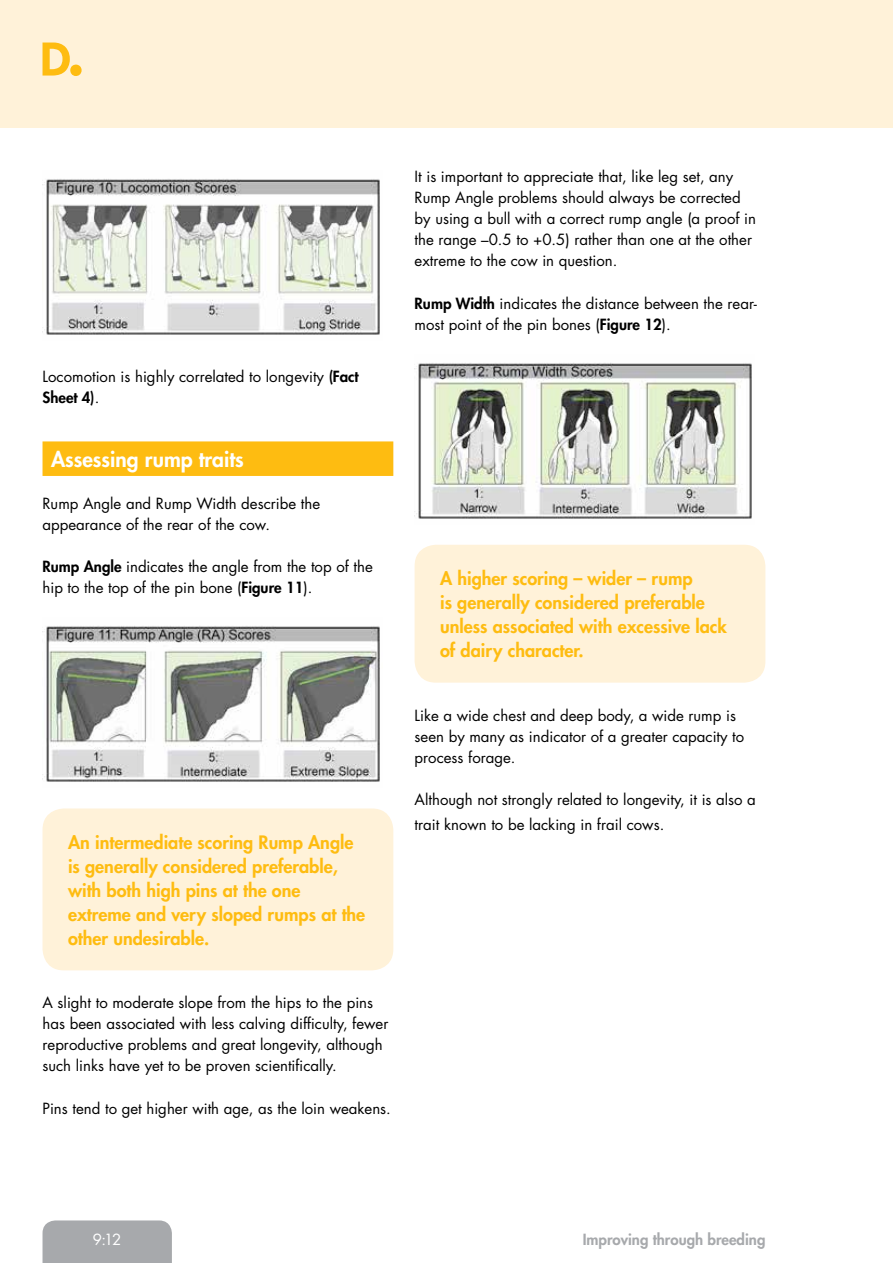
<style>
.page{position:relative;width:893px;height:1263px;background:#fff}
.page>*{position:absolute;margin:0;border:0;box-sizing:border-box;transform-origin:0 0}
.t1{font:800 21px "Futura Std";color:#fff}
.t2{font:800 18px/24px "Futura Std";color:#febc11}
.t3{font:15px/21px "Futura Std";color:#000}
.t4{font:800 15px "Futura Std";color:#a7a9ac}
.t5{font:15px "Futura Std";color:#fff}
.s1{font-weight:800}
</style>
<div class="page">
<div style="left:0;top:0;width:893px;height:128px;background:#fff2d9"></div>
<svg style="left:43px;top:43px;width:27px;height:33px"></svg>
<div style="left:70px;top:65px;width:12px;height:11px;background:#febc11;border-radius:50%"></div>
<div style="left:43px;top:1220px;width:129px;height:43px;background:#a7a9ac"></div>
<div style="left:43px;top:441px;width:350px;height:35px;background:#febc11"></div>
<img style="left:44px;top:179px;width:336px;height:156px">
<img style="left:44px;top:626px;width:336px;height:156px">
<div style="left:43px;top:808px;width:350px;height:162px;background:#fff2d9;border-radius:21px"></div>
<img style="left:416px;top:363px;width:336px;height:156px">
<div style="left:415px;top:545px;width:350px;height:138px;background:#fff2d9;border-radius:21px"></div>
<p class="t3" style="left:43px;top:367px;width:318px">Locomotion is highly correlated to longevity <span class="s1">(Fact<br>Sheet 4)</span>.</p>
<h1 class="t1" style="left:51px;top:446px;width:194px">Assessing rump traits</h1>
<p class="t3" style="left:43px;top:493px;width:279px">Rump Angle and Rump Width describe the appearance of the rear of the cow.</p>
<p class="t3" style="left:43px;top:557px;width:332px"><span class="s1">Rump Angle</span> indicates the angle from the top of the hip to the top of the pin bone (<span class="s1">Figure 11</span>).</p>
<p class="t2" style="left:68px;top:830px;width:299px">An intermediate scoring Rump Angle is generally considered preferable, with both high pins at the one extreme and very sloped rumps at the other undesirable.</p>
<p class="t3" style="left:43px;top:992px;width:347px">A slight to moderate slope from the hips to the pins has been associated with less calving difficulty, fewer reproductive problems and great longevity, although such links have yet to be proven scientifically.</p>
<p class="t3" style="left:43px;top:1098px;width:350px">Pins tend to get higher with age, as the loin weakens.</p>
<p class="t3" style="left:415px;top:167px;width:343px">It is important to appreciate that, like leg set, any Rump Angle problems should always be corrected by using a bull with a correct rump angle (a proof in the range –0.5 to +0.5) rather than one at the other extreme to the cow in question.</p>
<p class="t3" style="left:415px;top:293px;width:344px"><span class="s1">Rump Width</span> indicates the distance between the rear&shy;most point of the pin bones (<span class="s1">Figure 12</span>).</p>
<p class="t2" style="left:440px;top:566px;width:288px">A higher scoring – wider – rump<br>is generally considered preferable unless associated with excessive lack of dairy character.</p>
<p class="t3" style="left:415px;top:705px;width:331px">Like a wide chest and deep body, a wide rump is seen by many as indicator of a greater capacity to process forage.</p>
<p class="t3" style="left:415px;top:787px;width:343px;line-height:25.2px">Although not strongly related to longevity, it is also a trait known to be lacking in frail cows.</p>
<p class="t5" style="left:93px;top:1229px;width:30px">9:12</p>
<p class="t4" style="left:583px;top:1229px;width:184px">Improving through breeding</p>
</div>
